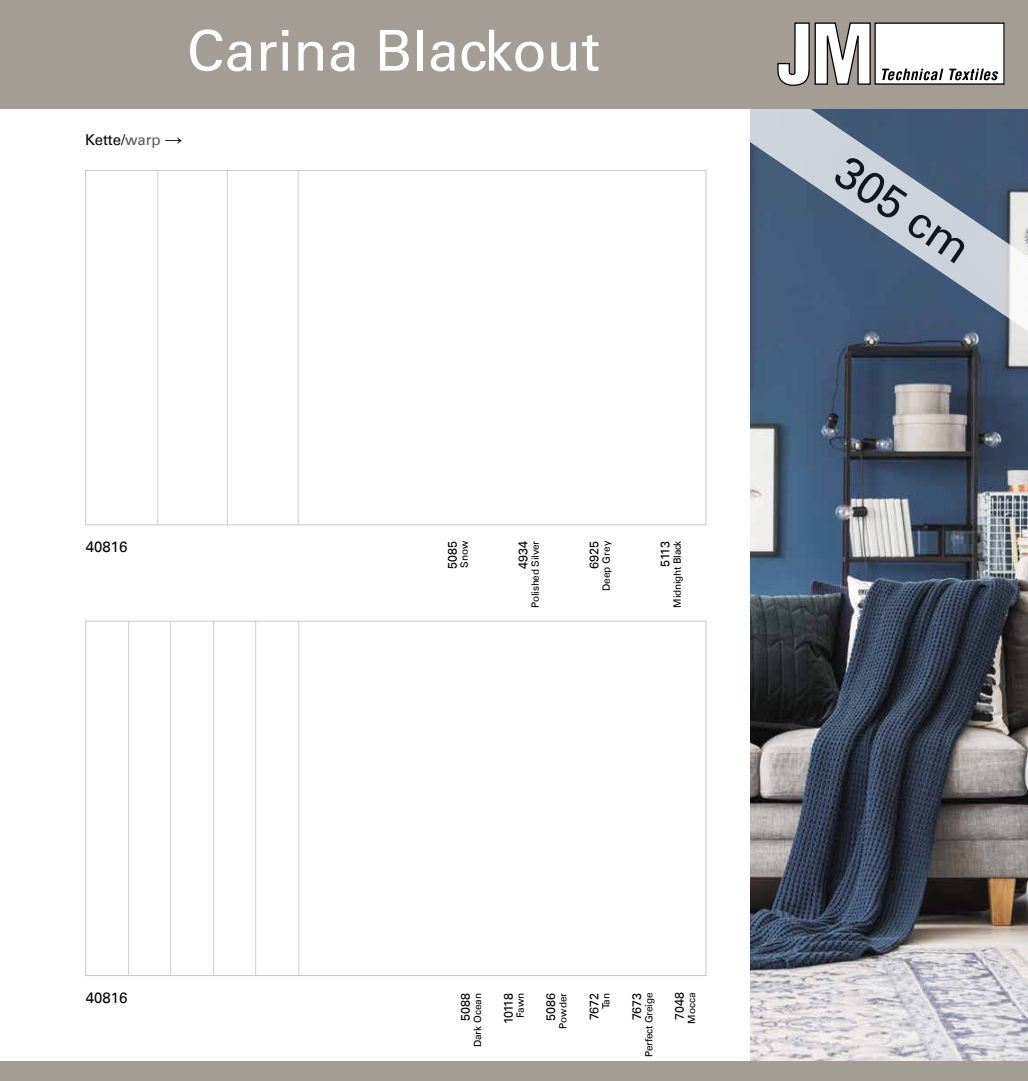
<style>
.page{position:relative;width:1028px;height:1081px;background:#fff}
.page>*{position:absolute;margin:0;border:0;box-sizing:border-box;transform-origin:0 0}
.t1{font:56.25px "Univers LT";color:#fff}
.t2{font:45px "Univers LT";color:#000}
.t3{font:15px "Univers LT";color:#000}
.t4{font:12.5px "Univers LT";color:#000}
.t5{font:10px "Univers LT";letter-spacing:-.025em;color:#000}
.t6{font:10px "Univers LT";color:#000}
.s1{color:#58585a}
.s2{font-family:"Arial";font-weight:700;font-size:17.5px}
</style>
<div class="page">
<img style="left:750px;top:368px;width:278px;height:693px">
<svg style="left:690px;top:108px;width:338px;height:260px"></svg>
<div style="left:0;top:0;width:1028px;height:108px;background:#a49d96"></div>
<div style="left:0;top:1061px;width:1028px;height:20px;background:#a49d96"></div>
<hr style="left:128px;top:621px;width:1px;height:355px;background:#c6c7c8">
<hr style="left:170px;top:621px;width:1px;height:354px;background:#c6c7c8">
<hr style="left:213px;top:621px;width:1px;height:354px;background:#c6c7c8">
<hr style="left:255px;top:621px;width:1px;height:354px;background:#c6c7c8">
<hr style="left:157px;top:171px;width:1px;height:354px;background:#c6c7c8">
<hr style="left:227px;top:170px;width:1px;height:355px;background:#c6c7c8">
<hr style="left:298px;top:170px;width:1px;height:355px;background:#c6c7c8">
<div style="left:875px;top:23px;width:129px;height:61px;background:#fff"></div>
<svg style="left:882px;top:69px;width:61px;height:11px"></svg>
<svg style="left:949px;top:69px;width:49px;height:11px"></svg>
<div style="left:874px;top:23px;width:130px;height:62px;border:1px solid #000"></div>
<svg style="left:777px;top:23px;width:94px;height:63px"></svg>
<hr style="left:298px;top:621px;width:1px;height:354px;background:#c6c7c8">
<h1 class="t1" style="left:187px;top:17px;width:414px">Carina Blackout</h1>
<h3 class="t3" style="left:85px;top:131px;width:99px">Kette/<span class="s1">warp</span> <span class="s2">→</span></h3>
<h3 class="t3" style="left:86px;top:537px;width:43px">40816</h3>
<p class="t4" style="left:445px;top:568px;width:29px;rotate:-90deg">5085</p>
<p class="t5" style="left:458px;top:568px;width:29px;rotate:-90deg">Snow</p>
<p class="t4" style="left:516px;top:568px;width:29px;rotate:-90deg">4934</p>
<p class="t5" style="left:529px;top:607px;width:68px;rotate:-90deg">Polished Silver</p>
<p class="t4" style="left:586px;top:568px;width:29px;rotate:-90deg">6925</p>
<p class="t6" style="left:600px;top:591px;width:52px;rotate:-90deg">Deep Grey</p>
<p class="t4" style="left:657px;top:567px;width:27px;rotate:-90deg">5113</p>
<p class="t5" style="left:671px;top:607px;width:68px;rotate:-90deg">Midnight Black</p>
<h2 class="t2" style="left:854px;top:145px;width:154px;rotate:34deg">305 cm</h2>
<h3 class="t3" style="left:86px;top:989px;width:43px">40816</h3>
<p class="t4" style="left:458px;top:1020px;width:29px;rotate:-90deg">5088</p>
<p class="t5" style="left:514px;top:1018px;width:27px;rotate:-90deg">Fawn</p>
<p class="t4" style="left:501px;top:1024px;width:33px;rotate:-90deg">10118</p>
<p class="t6" style="left:471px;top:1047px;width:56px;rotate:-90deg">Dark Ocean</p>
<p class="t4" style="left:543px;top:1020px;width:29px;rotate:-90deg">5086</p>
<p class="t5" style="left:557px;top:1028px;width:37px;rotate:-90deg">Powder</p>
<p class="t4" style="left:586px;top:1020px;width:29px;rotate:-90deg">7672</p>
<p class="t4" style="left:672px;top:1020px;width:29px;rotate:-90deg">7048</p>
<p class="t5" style="left:685px;top:1023px;width:33px;rotate:-90deg">Mocca</p>
<p class="t4" style="left:629px;top:1020px;width:29px;rotate:-90deg">7673</p>
<p class="t5" style="left:643px;top:1056px;width:65px;rotate:-90deg">Perfect Greige</p>
<p class="t5" style="left:600px;top:1009px;width:18px;rotate:-90deg">Tan</p>
</div>
